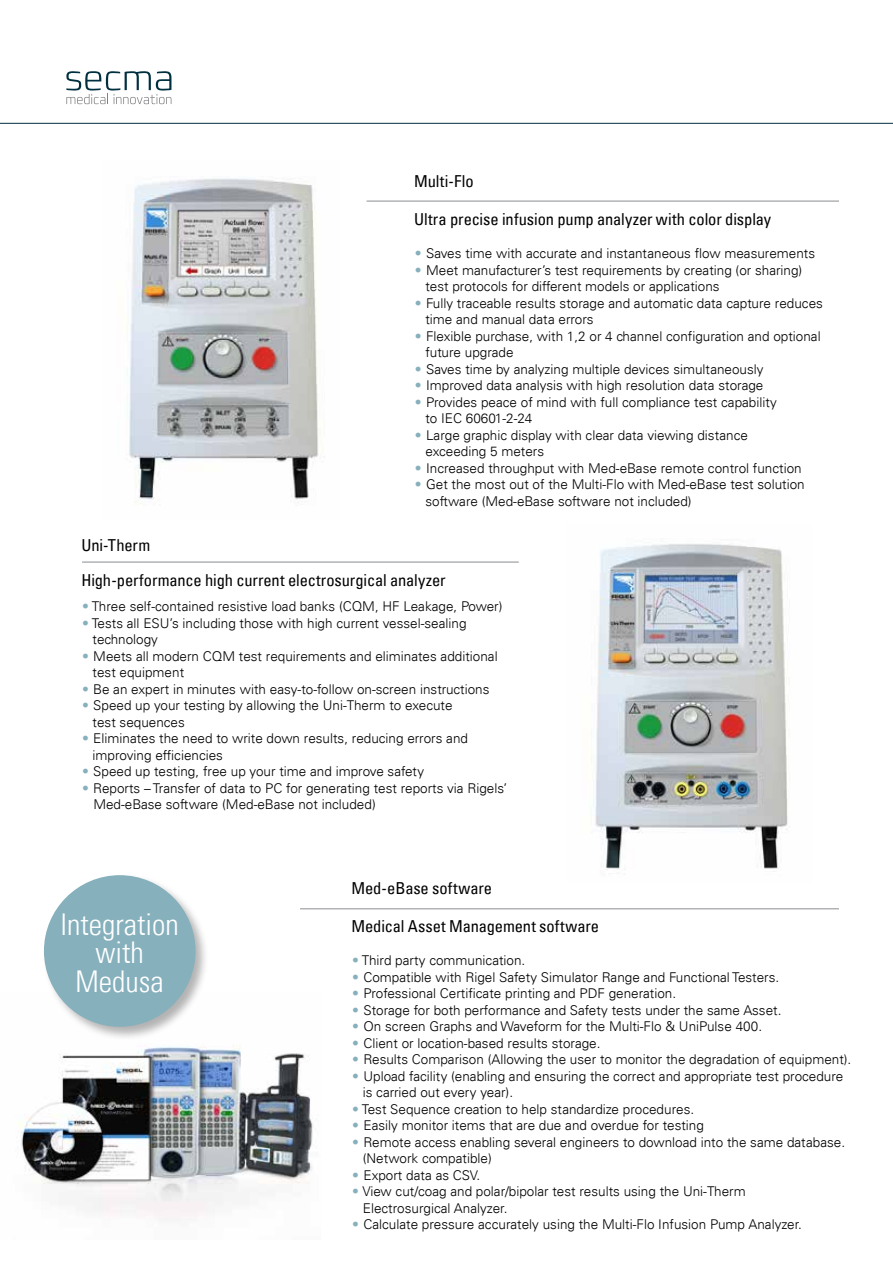
<style>
.page{position:relative;width:893px;height:1263px;background:#fff}
.page>*{position:absolute;margin:0;border:0;box-sizing:border-box;transform-origin:0 0}
.t1{font:300 condensed 30px/28.7px "Univers LT";color:#fff;text-align:center}
.t2{font:condensed 16.5px/35.5px "Univers LT";letter-spacing:-.005em;color:#000}
.t3{font:300 13.5px/16.5px "Univers LT";color:#000}
.s1{font-stretch:condensed;color:#87b0bd}
</style>
<div class="page">
<img style="left:127px;top:178px;width:192px;height:328px">
<hr style="left:367px;top:200px;width:472px;height:2px;background:#b1b3b6">
<img style="left:591px;top:544px;width:197px;height:328px">
<hr style="left:82px;top:561px;width:437px;height:2px;background:#b1b3b6">
<svg style="left:78px;top:104px;width:85px;height:1px"></svg>
<svg style="left:66px;top:71px;width:105px;height:33px"></svg>
<hr style="left:0;top:123px;width:893px;height:1px;background:#003040">
<img style="left:19px;top:1045px;width:294px;height:175px">
<hr style="left:300px;top:908px;width:539px;height:1px;background:#b1b3b6">
<div style="left:42px;top:873px;width:168px;height:168px;background:#000;opacity:.3"></div>
<div style="left:44px;top:875px;width:152px;height:152px;background:#87b0bd;border-radius:50%"></div>
<p class="t2" style="left:414px;top:164px;width:61px">Multi-Flo</p>
<p class="t2" style="left:414px;top:202px;width:359px">Ultra precise infusion pump analyzer with color display</p>
<p class="t3" style="left:414px;top:246px;width:402px"><span class="s1">•</span> Saves time with accurate and instantaneous flow measurements</p>
<p class="t3" style="left:425px;top:263px;width:378px;text-indent:-11px"><span class="s1">•</span> Meet manufacturer’s test requirements by creating (or sharing) test protocols for different models or applications</p>
<p class="t3" style="left:425px;top:296px;width:399px;text-indent:-11px"><span class="s1">•</span> Fully traceable results storage and automatic data capture reduces time and manual data errors</p>
<p class="t3" style="left:425px;top:329px;width:397px;text-indent:-11px"><span class="s1">•</span> Flexible purchase, with 1,2 or 4 channel configuration and optional future upgrade</p>
<p class="t3" style="left:414px;top:362px;width:351px"><span class="s1">•</span> Saves time by analyzing multiple devices simultaneously</p>
<p class="t3" style="left:414px;top:378px;width:351px"><span class="s1">•</span> Improved data analysis with high resolution data storage</p>
<p class="t3" style="left:425px;top:395px;width:353px;text-indent:-11px"><span class="s1">•</span> Provides peace of mind with full compliance test capability to IEC 60601-2-24</p>
<p class="t3" style="left:425px;top:428px;width:324px;text-indent:-11px"><span class="s1">•</span> Large graphic display with clear data viewing distance exceeding 5 meters</p>
<p class="t3" style="left:414px;top:461px;width:389px"><span class="s1">•</span> Increased throughput with Med-eBase remote control function</p>
<p class="t3" style="left:425px;top:477px;width:381px;text-indent:-11px"><span class="s1">•</span> Get the most out of the Multi-Flo with Med-eBase test solution software (Med-eBase software not included)</p>
<p class="t2" style="left:81px;top:528px;width:366px">Uni-Therm<br>High-performance high current electrosurgical analyzer</p>
<p class="t3" style="left:81px;top:599px;width:423px"><span class="s1">•</span> Three self-contained resistive load banks (CQM, HF Leakage, Power)</p>
<p class="t3" style="left:93px;top:616px;width:375px;text-indent:-11px"><span class="s1">•</span> Tests all ESU’s including those with high current vessel-sealing technology</p>
<p class="t3" style="left:93px;top:649px;width:407px;text-indent:-11px"><span class="s1">•</span> Meets all modern CQM test requirements and eliminates additional test equipment</p>
<p class="t3" style="left:81px;top:682px;width:410px"><span class="s1">•</span> Be an expert in minutes with easy-to-follow on-screen instructions</p>
<p class="t3" style="left:93px;top:698px;width:361px;text-indent:-11px"><span class="s1">•</span> Speed up your testing by allowing the Uni-Therm to execute test sequences</p>
<p class="t3" style="left:93px;top:731px;width:377px;text-indent:-11px"><span class="s1">•</span> Eliminates the need to write down results, reducing errors and improving efficiencies</p>
<p class="t3" style="left:81px;top:764px;width:344px"><span class="s1">•</span> Speed up testing, free up your time and improve safety</p>
<p class="t3" style="left:93px;top:781px;width:416px;text-indent:-12px"><span class="s1">•</span> Reports – Transfer of data to PC for generating test reports via Rigels’<br>Med-eBase software (Med-eBase not included)</p>
<h1 class="t1" style="left:61px;top:912px;width:120px">Integration with<br>Medusa</h1>
<p class="t2" style="left:351px;top:871px;width:142px">Med-eBase software</p>
<p class="t2" style="left:351px;top:909px;width:249px">Medical Asset Management software</p>
<p class="t3" style="left:351px;top:953px;width:175px"><span class="s1">•</span> Third party communication.</p>
<p class="t3" style="left:351px;top:970px;width:429px"><span class="s1">•</span> Compatible with Rigel Safety Simulator Range and Functional Testers.</p>
<p class="t3" style="left:351px;top:986px;width:326px"><span class="s1">•</span> Professional Certificate printing and PDF generation.</p>
<p class="t3" style="left:351px;top:1003px;width:431px"><span class="s1">•</span> Storage for both performance and Safety tests under the same Asset.</p>
<p class="t3" style="left:351px;top:1019px;width:412px"><span class="s1">•</span> On screen Graphs and Waveform for the Multi-Flo &amp; UniPulse 400.</p>
<p class="t3" style="left:351px;top:1036px;width:250px"><span class="s1">•</span> Client or location-based results storage.</p>
<p class="t3" style="left:351px;top:1052px;width:501px"><span class="s1">•</span> Results Comparison (Allowing the user to monitor the degradation of equipment).</p>
<p class="t3" style="left:363px;top:1069px;width:482px;text-indent:-11px"><span class="s1">•</span> Upload facility (enabling and ensuring the correct and appropriate test procedure is carried out every year).</p>
<p class="t3" style="left:351px;top:1102px;width:344px"><span class="s1">•</span> Test Sequence creation to help standardize procedures.</p>
<p class="t3" style="left:351px;top:1118px;width:354px"><span class="s1">•</span> Easily monitor items that are due and overdue for testing</p>
<p class="t3" style="left:363px;top:1135px;width:484px;text-indent:-11px"><span class="s1">•</span> Remote access enabling several engineers to download into the same database. (Network compatible)</p>
<p class="t3" style="left:351px;top:1168px;width:130px"><span class="s1">•</span> Export data as CSV.</p>
<p class="t3" style="left:363px;top:1184px;width:384px;text-indent:-11px"><span class="s1">•</span> View cut/coag and polar/bipolar test results using the Uni-Therm<br>Electrosurgical Analyzer.</p>
<p class="t3" style="left:351px;top:1217px;width:452px"><span class="s1">•</span> Calculate pressure accurately using the Multi-Flo Infusion Pump Analyzer.</p>
</div>
